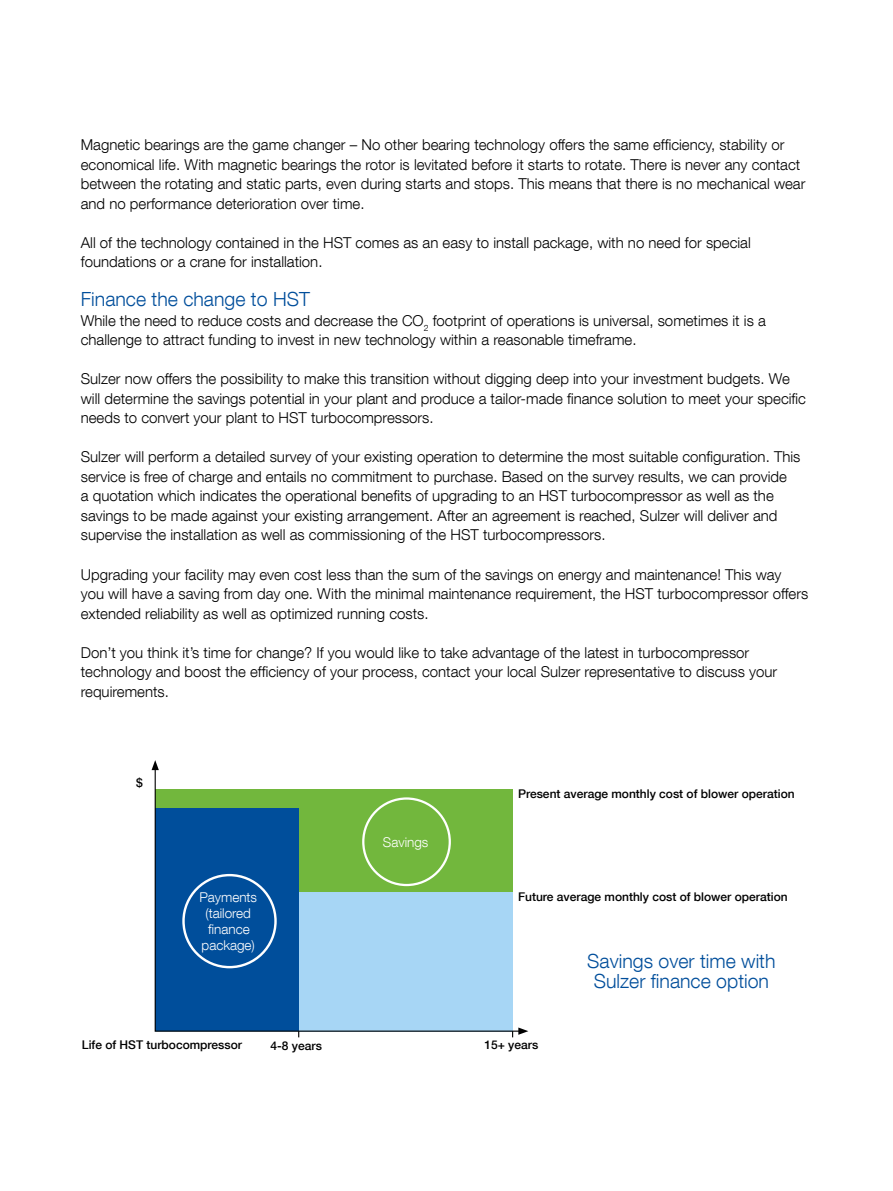
<style>
.page{position:relative;width:893px;height:1191px;background:#fff}
.page>*{position:absolute;margin:0;border:0;box-sizing:border-box;transform-origin:0 0}
.Subtitle_blue{font:300 19.5px/19.5px "Helvetica Neue LT Com";color:#004e9b;text-align:center}
.Body_text{font:300 15px/19.5px "Helvetica Neue LT Com";color:#000}
.Subtitle_blue-2{font:300 13.5px/15.8px "Helvetica Neue LT Com";color:#fff;text-align:center}
.t1{font:500 12px "Helvetica Neue LT Com";color:#000}
</style>
<div class="page">
<svg style="left:154px;top:770px;width:359px;height:262px;background:#68a2a6"></svg>
<svg style="left:152px;top:760px;width:7px;height:10px"></svg>
<svg style="left:512px;top:1027px;width:16px;height:10px"></svg>
<p class="Body_text" style="left:81px;top:135px;width:726px">Magnetic bearings are the game changer – No other bearing technology offers the same efficiency, stability or economical life. With magnetic bearings the rotor is levitated before it starts to rotate. There is never any contact between the rotating and static parts, even during starts and stops. This means that there is no mechanical wear and no performance deterioration over time.</p>
<p class="Body_text" style="left:81px;top:232px;width:671px">All of the technology contained in the HST comes as an easy to install package, with no need for special foundations or a crane for installation.</p>
<p class="Subtitle_blue" style="left:81px;top:289px;width:231px">Finance the change to HST</p>
<p class="Body_text" style="left:81px;top:310px;width:686px">While the need to reduce costs and decrease the CO<sub>2</sub> footprint of operations is universal, sometimes it is a challenge to attract funding to invest in new technology within a reasonable timeframe.</p>
<p class="Body_text" style="left:81px;top:369px;width:727px">Sulzer now offers the possibility to make this transition without digging deep into your investment budgets. We will determine the savings potential in your plant and produce a tailor-made finance solution to meet your specific needs to convert your plant to HST turbocompressors.</p>
<p class="Body_text" style="left:81px;top:447px;width:721px">Sulzer will perform a detailed survey of your existing operation to determine the most suitable configuration. This service is free of charge and entails no commitment to purchase. Based on the survey results, we can provide<br>a quotation which indicates the operational benefits of upgrading to an HST turbocompressor as well as the savings to be made against your existing arrangement. After an agreement is reached, Sulzer will deliver and supervise the installation as well as commissioning of the HST turbocompressors.</p>
<p class="Body_text" style="left:81px;top:564px;width:729px">Upgrading your facility may even cost less than the sum of the savings on energy and maintenance! This way you will have a saving from day one. With the minimal maintenance requirement, the HST turbocompressor offers extended reliability as well as optimized running costs.</p>
<p class="Body_text" style="left:81px;top:642px;width:698px">Don’t you think it’s time for change? If you would like to take advantage of the latest in turbocompressor technology and boost the efficiency of your process, contact your local Sulzer representative to discuss your requirements.</p>
<p class="t1" style="left:136px;top:775px;width:8px">$</p>
<p class="Subtitle_blue-2" style="left:199px;top:889px;width:59px">Payments</p>
<p class="Subtitle_blue-2" style="left:205px;top:905px;width:47px">(tailored</p>
<p class="Subtitle_blue-2" style="left:202px;top:921px;width:55px">finance package)</p>
<p class="Subtitle_blue-2" style="left:383px;top:833px;width:47px">Savings</p>
<p class="t1" style="left:518px;top:786px;width:278px">Present average monthly cost of blower operation</p>
<p class="t1" style="left:518px;top:889px;width:271px">Future average monthly cost of blower operation</p>
<p class="Subtitle_blue" style="left:587px;top:951px;width:190px">Savings over time with<br>Sulzer finance option</p>
<p class="t1" style="left:82px;top:1038px;width:162px">Life of HST turbocompressor</p>
<p class="t1" style="left:271px;top:1038px;width:53px">4-8 years</p>
<p class="t1" style="left:484px;top:1038px;width:55px">15+ years</p>
</div>
